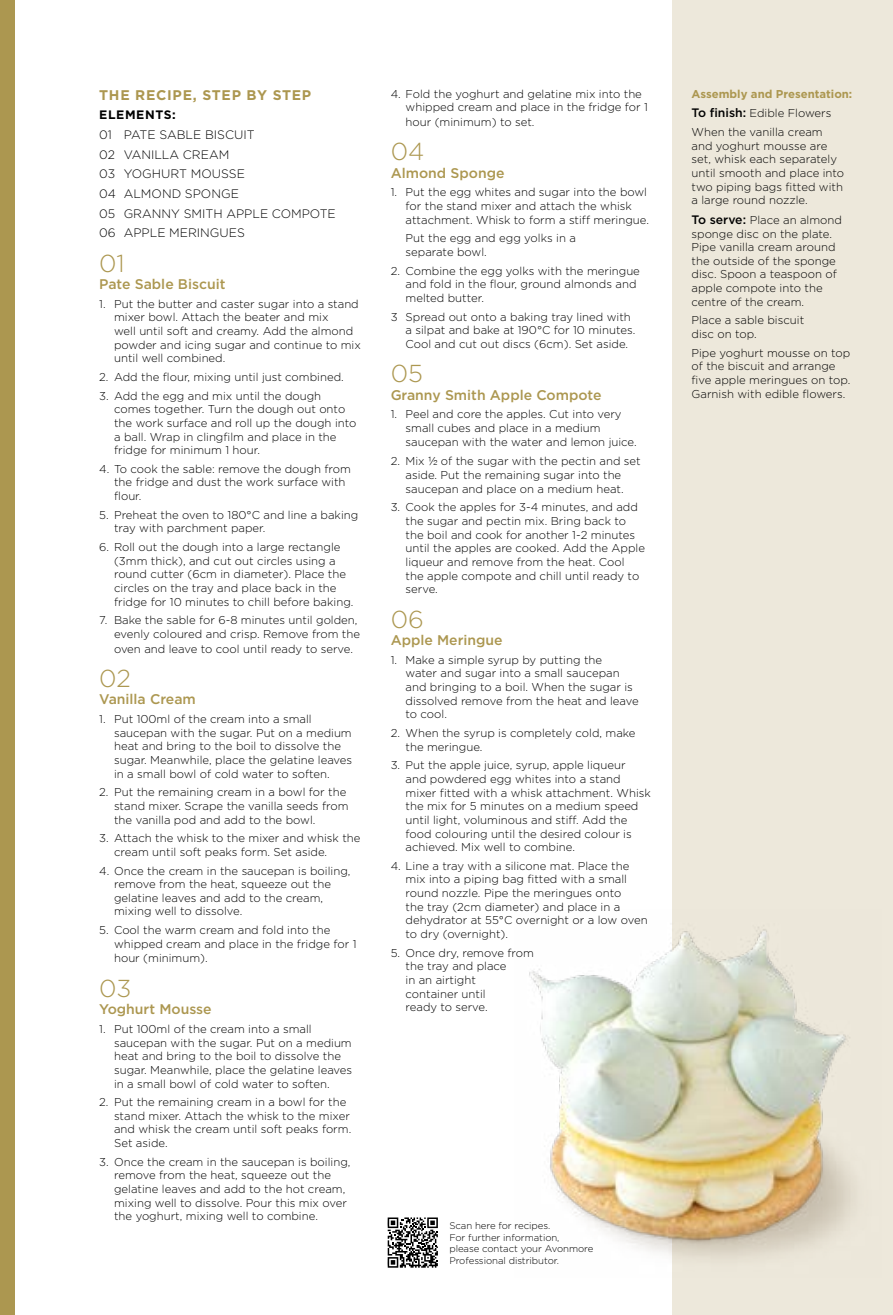
<style>
.page{position:relative;width:893px;height:1315px;background:#fff}
.page>*{position:absolute;margin:0;border:0;box-sizing:border-box;transform-origin:0 0}
.t1{font:300 24.5px "Gotham";color:#ac9750}
.t2{font:500 14px "Gotham";color:#ac9750}
.t3{font:700 14px "Gotham";letter-spacing:.05em;color:#ac9750}
.t4{font:300 12.25px/19.6px "Gotham";color:#000}
.t5{font:700 12.25px "Gotham";letter-spacing:.05em;color:#000}
.t6{font:300 11.38px/13.7px "Gotham";color:#000}
.t7{font:300 9.62px/11.5px "Gotham";letter-spacing:-.005em;color:#000}
.s1{font-family:"Helvetica"}
.s2{font-weight:700;color:#ac9750}
.s3{font-weight:500;font-size:12.25px}
</style>
<div class="page">
<div style="left:672px;top:0;width:221px;height:1315px;background:#ede8db"></div>
<div style="left:0;top:0;width:15px;height:1315px;background:#ac9750"></div>
<svg style="left:388px;top:1217px;width:50px;height:50px"></svg>
<img style="left:529px;top:927px;width:326px;height:332px">
<p class="t3" style="left:99px;top:86px;width:214px">THE RECIPE, STEP BY STEP</p>
<p class="t5" style="left:99px;top:108px;width:78px">ELEMENTS:</p>
<p class="t4" style="left:99px;top:125px;width:238px">01 PATE SABLE BISCUIT<br>02 VANILLA CREAM<br>03 YOGHURT MOUSSE<br>04 ALMOND SPONGE<br>05 GRANNY SMITH APPLE COMPOTE<br>06 APPLE MERINGUES</p>
<h1 class="t1" style="left:99px;top:249px;width:27px">01</h1>
<p class="t2" style="left:99px;top:276px;width:128px">Pate Sable Biscuit</p>
<p class="t6" style="left:114px;top:297px;width:248px;text-indent:-15px">1. Put the butter and caster sugar into a stand mixer bowl. Attach the beater and mix<br>well until soft and creamy. Add the almond powder and icing sugar and continue to mix until well combined.</p>
<p class="t6" style="left:99px;top:370px;width:246px">2. Add the flour, mixing until just combined.</p>
<p class="t6" style="left:114px;top:388px;width:244px;text-indent:-15px">3. Add the egg and mix until the dough comes together. Turn the dough out onto the work surface and roll up the dough into a ball. Wrap in clingfilm and place in the fridge for minimum 1 hour.</p>
<p class="t6" style="left:114px;top:462px;width:238px;text-indent:-15px">4. To cook the sable: remove the dough from the fridge and dust the work surface with flour.</p>
<p class="t6" style="left:114px;top:508px;width:246px;text-indent:-15px">5. Preheat the oven to 180°C and line a baking tray with parchment paper.</p>
<p class="t6" style="left:114px;top:540px;width:241px;text-indent:-15px">6. Roll out the dough into a large rectangle (3mm thick), and cut out circles using a round cutter (6cm in diameter). Place the circles on the tray and place back in the fridge for 10 minutes to chill before baking.</p>
<p class="t6" style="left:114px;top:613px;width:247px;line-height:14.2px;text-indent:-15px">7. Bake the sable for 6-8 minutes until golden, evenly coloured and crisp. Remove from the oven and leave to cool until ready to serve.</p>
<h1 class="t1" style="left:99px;top:665px;width:33px">02</h1>
<p class="t2" style="left:99px;top:691px;width:98px">Vanilla Cream</p>
<p class="t6" style="left:114px;top:712px;width:240px;text-indent:-15px">1. Put 100ml of the cream into a small saucepan with the sugar. Put on a medium heat and bring to the boil to dissolve the sugar. Meanwhile, place the gelatine leaves in a small bowl of cold water to soften.</p>
<p class="t6" style="left:114px;top:785px;width:236px;text-indent:-15px">2. Put the remaining cream in a bowl for the stand mixer. Scrape the vanilla seeds from the vanilla pod and add to the bowl.</p>
<p class="t6" style="left:114px;top:831px;width:248px;text-indent:-15px">3. Attach the whisk to the mixer and whisk the cream until soft peaks form. Set aside.</p>
<p class="t6" style="left:114px;top:863px;width:238px;text-indent:-15px">4. Once the cream in the saucepan is boiling, remove from the heat, squeeze out the gelatine leaves and add to the cream, mixing well to dissolve.</p>
<p class="t6" style="left:114px;top:923px;width:244px;line-height:14.2px;text-indent:-15px">5. Cool the warm cream and fold into the whipped cream and place in the fridge for 1 hour (minimum).</p>
<h1 class="t1" style="left:99px;top:974px;width:34px">03</h1>
<p class="t2" style="left:99px;top:1001px;width:114px">Yoghurt Mousse</p>
<p class="t6" style="left:114px;top:1022px;width:240px;text-indent:-15px">1. Put 100ml of the cream into a small saucepan with the sugar. Put on a medium heat and bring to the boil to dissolve the sugar. Meanwhile, place the gelatine leaves in a small bowl of cold water to soften.</p>
<p class="t6" style="left:114px;top:1095px;width:239px;text-indent:-15px">2. Put the remaining cream in a bowl for the stand mixer. Attach the whisk to the mixer and whisk the cream until soft peaks form.<br>Set aside.</p>
<p class="t6" style="left:114px;top:1154px;width:238px;text-indent:-15px">3. Once the cream in the saucepan is boiling, remove from the heat, squeeze out the gelatine leaves and add to the hot cream, mixing well to dissolve. Pour this mix over the yoghurt, mixing well to combine.</p>
<p class="t6" style="left:406px;top:86px;width:244px;line-height:14.2px;text-indent:-15px">4. Fold the yoghurt and gelatine mix into the whipped cream and place in the fridge for 1 hour (minimum) to set.</p>
<h1 class="t1" style="left:391px;top:138px;width:35px">04</h1>
<p class="t2" style="left:391px;top:165px;width:115px">Almond Sponge</p>
<p class="t6" style="left:406px;top:185px;width:245px;text-indent:-15px">1. Put the egg whites and sugar into the bowl for the stand mixer and attach the whisk attachment. Whisk to form a stiff meringue.</p>
<p class="t6" style="left:406px;top:231px;width:172px">Put the egg and egg yolks in a separate bowl.</p>
<p class="t6" style="left:406px;top:264px;width:236px;text-indent:-15px">2. Combine the egg yolks with the meringue and fold in the flour, ground almonds and melted butter.</p>
<p class="t6" style="left:406px;top:309px;width:231px;text-indent:-15px">3 Spread out onto a baking tray lined with a silpat and bake at 190°C for 10 minutes.<br>Cool and cut out discs (6cm). Set aside.</p>
<h1 class="t1" style="left:391px;top:360px;width:34px">05</h1>
<p class="t2" style="left:391px;top:387px;width:212px">Granny Smith Apple Compote</p>
<p class="t6" style="left:406px;top:407px;width:233px;text-indent:-15px">1. Peel and core the apples. Cut into very small cubes and place in a medium saucepan with the water and lemon juice.</p>
<p class="t6" style="left:391px;top:454px;width:252px;text-align:center">2. Mix <span class="s1">½</span> of the sugar with the pectin and set aside. Put the remaining sugar into the saucepan and place on a medium heat.</p>
<p class="t6" style="left:406px;top:500px;width:241px;text-indent:-15px">3. Cook the apples for 3-4 minutes, and add the sugar and pectin mix. Bring back to the boil and cook for another 1-2 minutes until the apples are cooked. Add the Apple liqueur and remove from the heat. Cool the apple compote and chill until ready to serve.</p>
<h1 class="t1" style="left:391px;top:605px;width:35px">06</h1>
<p class="t2" style="left:391px;top:632px;width:114px">Apple Meringue</p>
<p class="t6" style="left:406px;top:653px;width:235px;text-indent:-15px">1. Make a simple syrup by putting the<br>water and sugar into a small saucepan and bringing to a boil. When the sugar is dissolved remove from the heat and leave to cool.</p>
<p class="t6" style="left:406px;top:726px;width:232px;text-indent:-15px">2. When the syrup is completely cold, make the meringue.</p>
<p class="t6" style="left:406px;top:758px;width:247px;text-indent:-15px">3. Put the apple juice, syrup, apple liqueur<br>and powdered egg whites into a stand mixer fitted with a whisk attachment. Whisk the mix for 5 minutes on a medium speed until light, voluminous and stiff. Add the food colouring until the desired colour is achieved. Mix well to combine.</p>
<p class="t6" style="left:406px;top:858px;width:244px;text-indent:-15px">4. Line a tray with a silicone mat. Place the mix into a piping bag fitted with a small round nozzle. Pipe the meringues onto<br>the tray (2cm diameter) and place in a dehydrator at 55°C overnight or a low oven to dry (overnight).</p>
<p class="t6" style="left:406px;top:945px;width:130px;text-indent:-15px">5. Once dry, remove from the tray and place<br>in an airtight<br>container until<br>ready to serve.</p>
<p class="t7" style="left:449px;top:1220px;width:146px">Scan here for recipes.<br>For further information,<br>please contact your Avonmore<br>Professional distributor.</p>
<p class="t6" style="left:691px;top:84px;width:162px;line-height:19.1px"><span class="s2">Assembly and Presentation:<br></span><span class="s3">To finish:</span> Edible Flowers<br>When the vanilla cream</p>
<p class="t6" style="left:691px;top:139px;width:154px">and yoghurt mousse are set, whisk each separately until smooth and place into two piping bags fitted with a large round nozzle.</p>
<p class="t6" style="left:691px;top:213px;width:152px"><span class="s3">To serve:</span> Place an almond sponge disc on the plate.<br>Pipe vanilla cream around the outside of the sponge disc. Spoon a teaspoon of apple compote into the centre of the cream.</p>
<p class="t6" style="left:691px;top:313px;width:114px">Place a sable biscuit disc on top.</p>
<p class="t6" style="left:691px;top:346px;width:161px">Pipe yoghurt mousse on top of the biscuit and arrange five apple meringues on top.<br>Garnish with edible flowers.</p>
</div>
